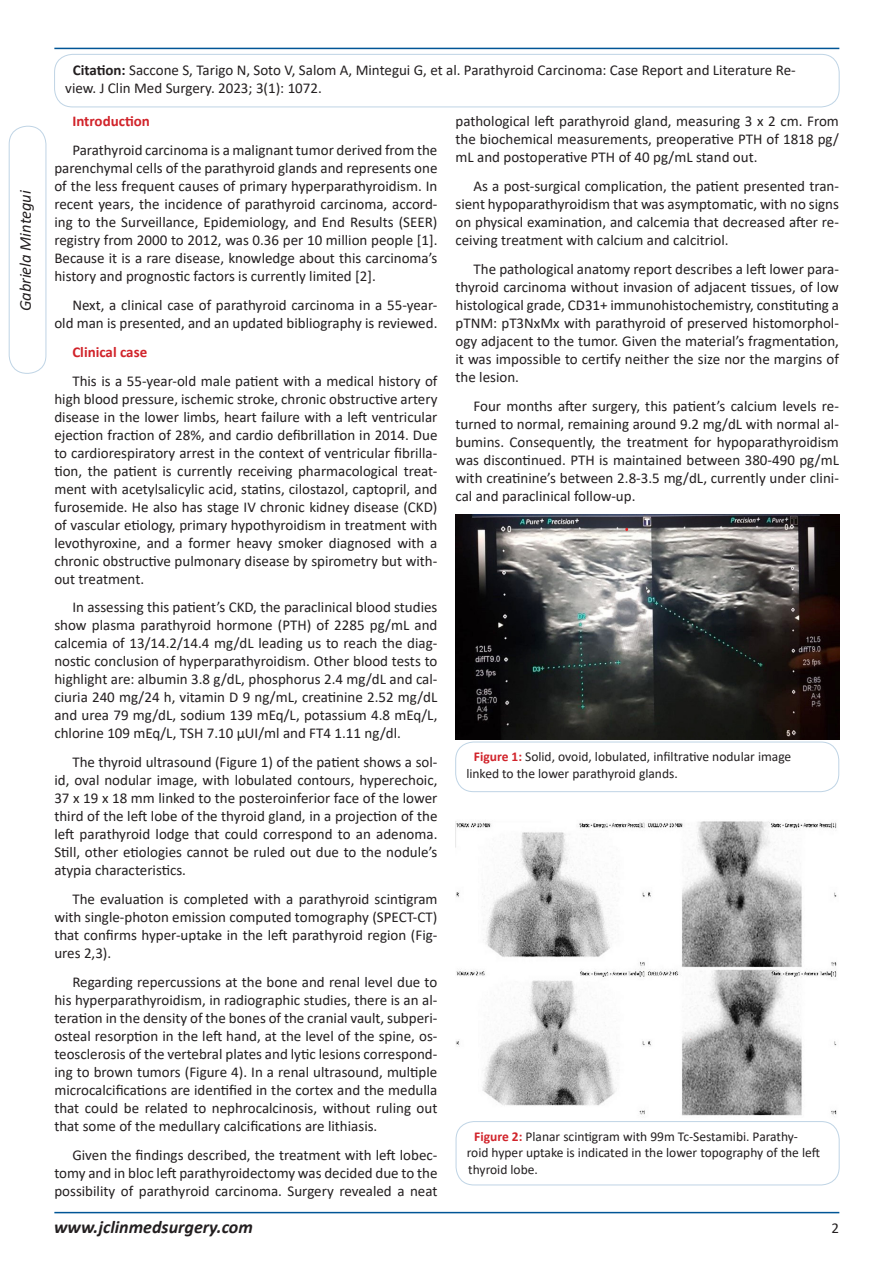
<style>
.page{position:relative;width:893px;height:1263px;background:#fff}
.page>*{position:absolute;margin:0;border:0;box-sizing:border-box;transform-origin:0 0}
.t1{font:italic 700 18px "Calibri";color:#231f20}
.t2{font:italic 16.5px "Calibri";color:#231f20}
.Predeterminado{font:15px/18px "Calibri";color:#231f20;text-align:justify}
.t3{font:700 15px "Calibri";color:#d1232a}
.t4{font:13.5px/16.5px "Calibri";color:#231f20}
.s1{font-weight:700}
.s2{font-weight:700;color:#d1232a}
</style>
<div class="page">
<div style="left:9px;top:126px;width:37px;height:248px;border:1px solid #bfd4e5;border-radius:18px"></div>
<hr style="left:54px;top:48px;width:785px;height:1px;background:#005596">
<hr style="left:54px;top:1212px;width:785px;height:1px;background:#005596">
<div style="left:54px;top:54px;width:785px;height:53px;border:1px solid #bfd4e5;border-radius:18px"></div>
<img style="left:455px;top:514px;width:384px;height:226px">
<div style="left:455px;top:742px;width:384px;height:50px;border:1px solid #bfd4e5;border-radius:18px"></div>
<img style="left:455px;top:821px;width:382px;height:295px">
<div style="left:456px;top:1121px;width:383px;height:64px;border:1px solid #bfd4e5;border-radius:18px"></div>
<p class="t2" style="left:14px;top:311px;width:123px;rotate:-90deg">Gabriela Mintegui</p>
<p class="Predeterminado" style="left:65px;top:60px;width:732px;text-indent:8px"><span class="s1">Citation:</span> Saccone S, Tarigo N, Soto V, Salom A, Mintegui G, et al. Parathyroid Carcinoma: Case Report and Literature Re&shy;view. J Clin Med Surgery. 2023; 3(1): 1072.</p>
<p class="t3" style="left:72px;top:111px;width:79px">Introduction</p>
<p class="Predeterminado" style="left:54px;top:141px;width:385px;text-indent:18px">Parathyroid carcinoma is a malignant tumor derived from the parenchymal cells of the parathyroid glands and represents one of the less frequent causes of primary hyperparathyroidism. In recent years, the incidence of parathyroid carcinoma, accord&shy;ing to the Surveillance, Epidemiology, and End Results (SEER) registry from 2000 to 2012, was 0.36 per 10 million people [1].<br>Because it is a rare disease, knowledge about this carcinoma’s history and prognostic factors is currently limited [2].</p>
<p class="Predeterminado" style="left:54px;top:296px;width:385px;text-align:right">Next, a clinical case of parathyroid carcinoma in a 55-year&shy;old man is presented, and an updated bibliography is reviewed.</p>
<p class="t3" style="left:72px;top:341px;width:76px">Clinical case</p>
<p class="Predeterminado" style="left:54px;top:371px;width:385px;text-indent:18px">This is a 55-year-old male patient with a medical history of high blood pressure, ischemic stroke, chronic obstructive artery disease in the lower limbs, heart failure with a left ventricular ejection fraction of 28%, and cardio defibrillation in 2014. Due to cardiorespiratory arrest in the context of ventricular fibrilla&shy;tion, the patient is currently receiving pharmacological treat&shy;ment with acetylsalicylic acid, statins, cilostazol, captopril, and furosemide. He also has stage IV chronic kidney disease (CKD) of vascular etiology, primary hypothyroidism in treatment with levothyroxine, and a former heavy smoker diagnosed with a chronic obstructive pulmonary disease by spirometry but with&shy;out treatment.</p>
<p class="Predeterminado" style="left:54px;top:598px;width:385px;text-indent:18px">In assessing this patient’s CKD, the paraclinical blood studies show plasma parathyroid hormone (PTH) of 2285 pg/mL and calcemia of 13/14.2/14.4 mg/dL leading us to reach the diag&shy;nostic conclusion of hyperparathyroidism. Other blood tests to highlight are: albumin 3.8 g/dL, phosphorus 2.4 mg/dL and cal&shy;ciuria 240 mg/24 h, vitamin D 9 ng/mL, creatinine 2.52 mg/dL and urea 79 mg/dL, sodium 139 mEq/L, potassium 4.8 mEq/L, chlorine 109 mEq/L, TSH 7.10 µUI/ml and FT4 1.11 ng/dl.</p>
<p class="Predeterminado" style="left:54px;top:753px;width:385px;text-indent:18px">The thyroid ultrasound (Figure 1) of the patient shows a sol&shy;id, oval nodular image, with lobulated contours, hyperechoic, 37 x 19 x 18 mm linked to the posteroinferior face of the lower third of the left lobe of the thyroid gland, in a projection of the left parathyroid lodge that could correspond to an adenoma.<br>Still, other etiologies cannot be ruled out due to the nodule’s atypia characteristics.</p>
<p class="Predeterminado" style="left:54px;top:890px;width:385px;text-indent:18px">The evaluation is completed with a parathyroid scintigram with single-photon emission computed tomography (SPECT-CT) that confirms hyper-uptake in the left parathyroid region (Fig&shy;ures 2,3).</p>
<p class="Predeterminado" style="left:54px;top:972px;width:385px;text-indent:18px">Regarding repercussions at the bone and renal level due to his hyperparathyroidism, in radiographic studies, there is an al&shy;teration in the density of the bones of the cranial vault, subperi&shy;osteal resorption in the left hand, at the level of the spine, os&shy;teosclerosis of the vertebral plates and lytic lesions correspond&shy;ing to brown tumors (Figure 4). In a renal ultrasound, multiple microcalcifications are identified in the cortex and the medulla that could be related to nephrocalcinosis, without ruling out that some of the medullary calcifications are lithiasis.</p>
<p class="Predeterminado" style="left:54px;top:1145px;width:385px;text-indent:18px">Given the findings described, the treatment with left lobec&shy;tomy and in bloc left parathyroidectomy was decided due to the possibility of parathyroid carcinoma. Surgery revealed a neat</p>
<p class="Predeterminado" style="left:455px;top:112px;width:385px">pathological left parathyroid gland, measuring 3 x 2 cm. From the biochemical measurements, preoperative PTH of 1818 pg/ mL and postoperative PTH of 40 pg/mL stand out.</p>
<p class="Predeterminado" style="left:455px;top:177px;width:385px;text-indent:18px">As a post-surgical complication, the patient presented tran&shy;sient hypoparathyroidism that was asymptomatic, with no signs on physical examination, and calcemia that decreased after re&shy;ceiving treatment with calcium and calcitriol.</p>
<p class="Predeterminado" style="left:455px;top:260px;width:385px;text-indent:18px">The pathological anatomy report describes a left lower para&shy;thyroid carcinoma without invasion of adjacent tissues, of low histological grade, CD31+ immunohistochemistry, constituting a pTNM: pT3NxMx with parathyroid of preserved histomorphol&shy;ogy adjacent to the tumor. Given the material’s fragmentation, it was impossible to certify neither the size nor the margins of the lesion.</p>
<p class="Predeterminado" style="left:455px;top:396px;width:385px;text-indent:18px">Four months after surgery, this patient’s calcium levels re&shy;turned to normal, remaining around 9.2 mg/dL with normal al&shy;bumins. Consequently, the treatment for hypoparathyroidism was discontinued. PTH is maintained between 380-490 pg/mL with creatinine’s between 2.8-3.5 mg/dL, currently under clini&shy;cal and paraclinical follow-up.</p>
<p class="t4" style="left:466px;top:748px;width:326px;text-indent:8px"><span class="s2">Figure 1:</span> Solid, ovoid, lobulated, infiltrative nodular image linked to the lower parathyroid glands.</p>
<p class="t4" style="left:467px;top:1128px;width:355px;text-indent:8px"><span class="s2">Figure 2:</span> Planar scintigram with 99m Tc-Sestamibi. Parathy&shy;roid hyper uptake is indicated in the lower topography of the left thyroid lobe.</p>
<p class="t1" style="left:54px;top:1214px;width:200px">www.jclinmedsurgery.com</p>
<p class="Predeterminado" style="left:831px;top:1218px;width:9px">2</p>
</div>
